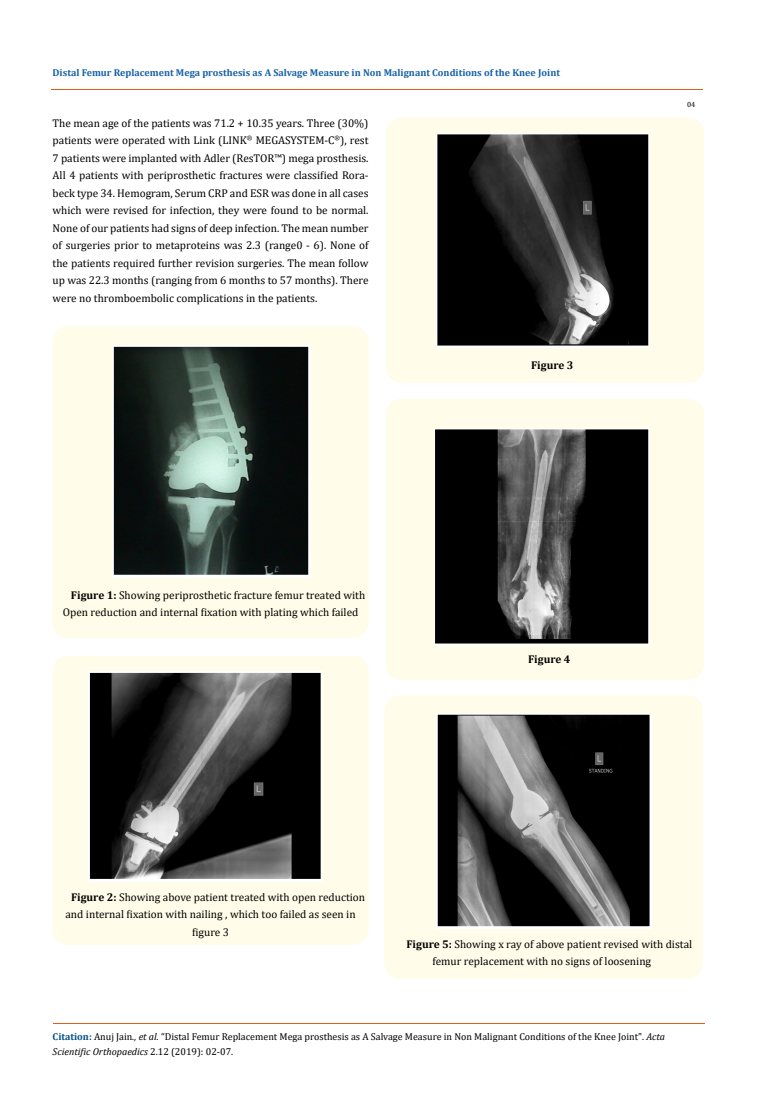
<style>
.page{position:relative;width:764px;height:1110px;background:#fff}
.page>*{position:absolute;margin:0;border:0;box-sizing:border-box;transform-origin:0 0}
.t1{font:11.25px/17.5px "Cambria";color:#000}
.t2{font:700 11.25px "Cambria";color:#000}
.t3{font:10px/15px "Cambria";color:#000}
.t4{font:700 10px "Cambria";color:#1560a6}
.t5{font:7.5px "Cambria";color:#000}
.s1{font-weight:700}
.s2{font-weight:700;color:#035089}
.s3{font-style:italic}
</style>
<div class="page">
<hr style="left:51px;top:89px;width:652px;height:1px;background:#e05d1a">
<div style="left:53px;top:326px;width:316px;height:312px;background:#fffde9;border-radius:15px"></div>
<img style="left:113px;top:345px;width:198px;height:233px">
<hr style="left:53px;top:1024px;width:651px;height:1px;background:#e05d1a">
<div style="left:53px;top:656px;width:316px;height:289px;background:#fffde9;border-radius:15px"></div>
<img style="left:89px;top:671px;width:233px;height:210px">
<div style="left:386px;top:118px;width:318px;height:265px;background:#fffde9;border-radius:15px"></div>
<img style="left:436px;top:134px;width:213px;height:214px">
<div style="left:386px;top:399px;width:318px;height:281px;background:#fffde9;border-radius:15px"></div>
<img style="left:434px;top:429px;width:216px;height:217px">
<div style="left:384px;top:695px;width:319px;height:284px;background:#fffde9;border-radius:15px"></div>
<img style="left:437px;top:714px;width:214px;height:215px">
<p class="t4" style="left:53px;top:66px;width:509px">Distal Femur Replacement Mega prosthesis as A Salvage Measure in Non Malignant Conditions of the Knee Joint</p>
<p class="t1" style="left:53px;top:114px;width:317px;text-align:justify">The mean age of the patients was 71.2 + 10.35 years. Three (30%) patients were operated with Link (LINK<sup>®</sup> MEGASYSTEM-C<sup>®</sup>), rest 7 patients were implanted with Adler (ResTOR™) mega prosthesis.<br>All 4 patients with periprosthetic fractures were classified Rora&shy;beck type 34. Hemogram, Serum CRP and ESR was done in all cases which were revised for infection, they were found to be normal.<br>None of our patients had signs of deep infection. The mean number of surgeries prior to metaproteins was 2.3 (range0 - 6). None of the patients required further revision surgeries. The mean follow up was 22.3 months (ranging from 6 months to 57 months). There were no thromboembolic complications in the patients.</p>
<p class="t1" style="left:63px;top:586px;width:304px;text-indent:8px"><span class="s1">Figure 1:</span> Showing periprosthetic fracture femur treated with<br>Open reduction and internal fixation with plating which failed</p>
<p class="t2" style="left:531px;top:357px;width:44px">Figure 3</p>
<p class="t2" style="left:528px;top:651px;width:44px">Figure 4</p>
<p class="t5" style="left:687px;top:100px;width:10px">04</p>
<p class="t1" style="left:71px;top:888px;width:296px"><span class="s1">Figure 2:</span> Showing above patient treated with open reduction</p>
<p class="t1" style="left:65px;top:906px;width:292px">and internal fixation with nailing , which too failed as seen in</p>
<p class="t1" style="left:192px;top:923px;width:38px">figure 3</p>
<p class="t1" style="left:432px;top:935px;width:261px;text-indent:-26px"><span class="s1">Figure 5:</span> Showing x ray of above patient revised with distal femur replacement with no signs of loosening</p>
<p class="t3" style="left:53px;top:1029px;width:614px"><span class="s2">Citation:</span> Anuj Jain<span class="s3">., et al.</span> “Distal Femur Replacement Mega prosthesis as A Salvage Measure in Non Malignant Conditions of the Knee Joint". <span class="s3">Acta<br>Scientific Orthopaedics</span> 2.12 (2019): 02-07.</p>
</div>
